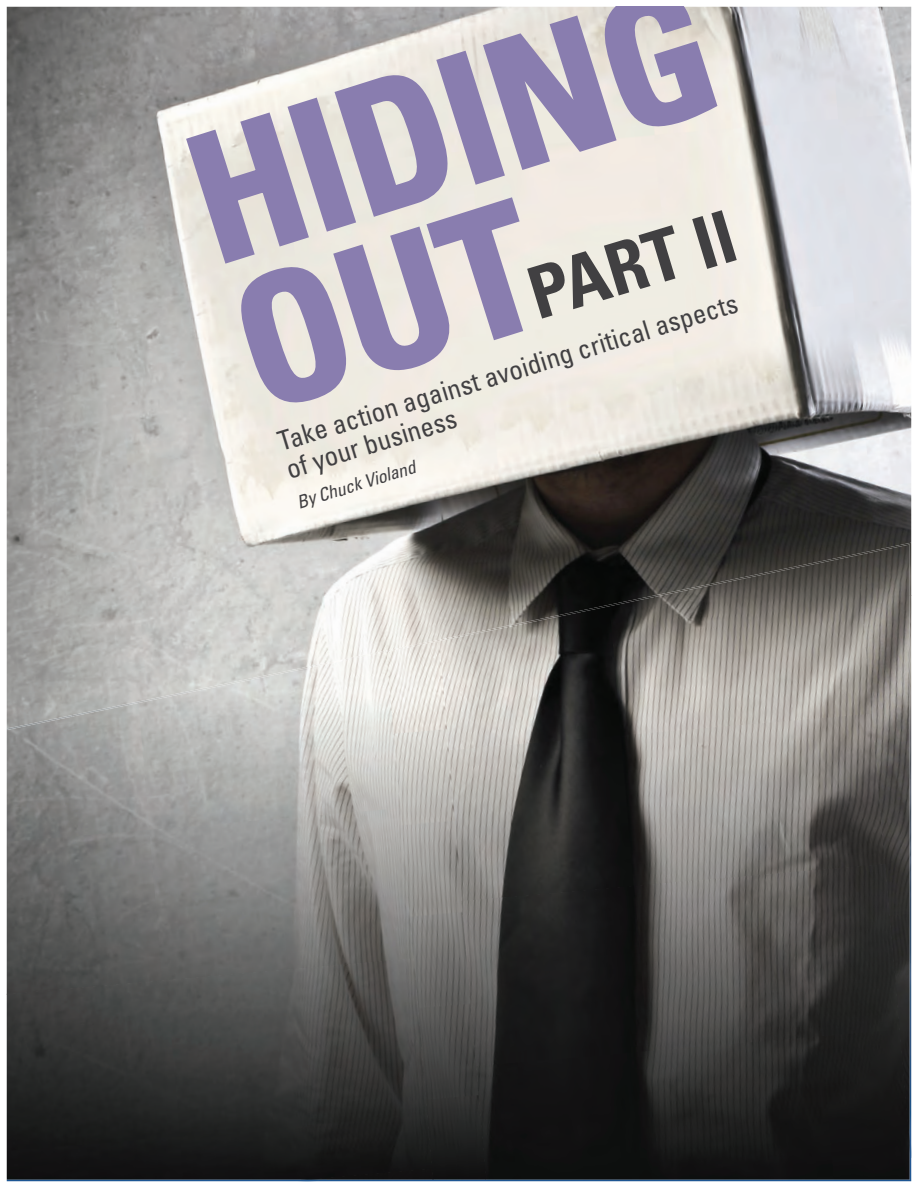
<style>
.page{position:relative;width:918px;height:1188px;background:#fff}
.page>*{position:absolute;margin:0;border:0;box-sizing:border-box;transform-origin:0 0}
.t1{font:700 condensed 175.5px/152.9px "Univers LT Std";color:#897daf}
.t2{font:700 condensed 72px "Univers LT Std";color:#414042}
.t3{font:condensed 27px/28.5px "Univers LT Std";color:#414042}
.t4{font:italic condensed 18px "Univers LT Std";color:#414042}
</style>
<div class="page">
<img style="left:7px;top:7px;width:904px;height:636px">
<img style="left:490px;top:637px;width:367px;height:227px">
<img style="left:857px;top:637px;width:6px;height:227px">
<img style="left:7px;top:643px;width:379px;height:315px">
<img style="left:386px;top:723px;width:104px;height:405px">
<img style="left:461px;top:864px;width:402px;height:264px">
<img style="left:7px;top:958px;width:425px;height:193px">
<img style="left:434px;top:543px;width:477px;height:94px">
<img style="left:7px;top:708px;width:67px;height:29px">
<img style="left:68px;top:632px;width:429px;height:91px">
<img style="left:863px;top:595px;width:48px;height:533px">
<img style="left:7px;top:1151px;width:266px;height:30px">
<img style="left:273px;top:1128px;width:638px;height:53px">
<svg style="left:183px;top:7px;width:537px;height:403px;background:#ded9d6"></svg>
<h1 class="t1" style="left:172px;top:136px;width:539px;rotate:-18deg">HIDING<br>OUT</h1>
<h2 class="t2" style="left:518px;top:256px;width:214px;rotate:-17deg">PART II</h2>
<p class="t3" style="left:275px;top:430px;width:481px;rotate:-17deg">Take action against avoiding critical aspects of your business</p>
<p class="t4" style="left:294px;top:493px;width:125px;rotate:-17deg">By Chuck Violand</p>
</div>
